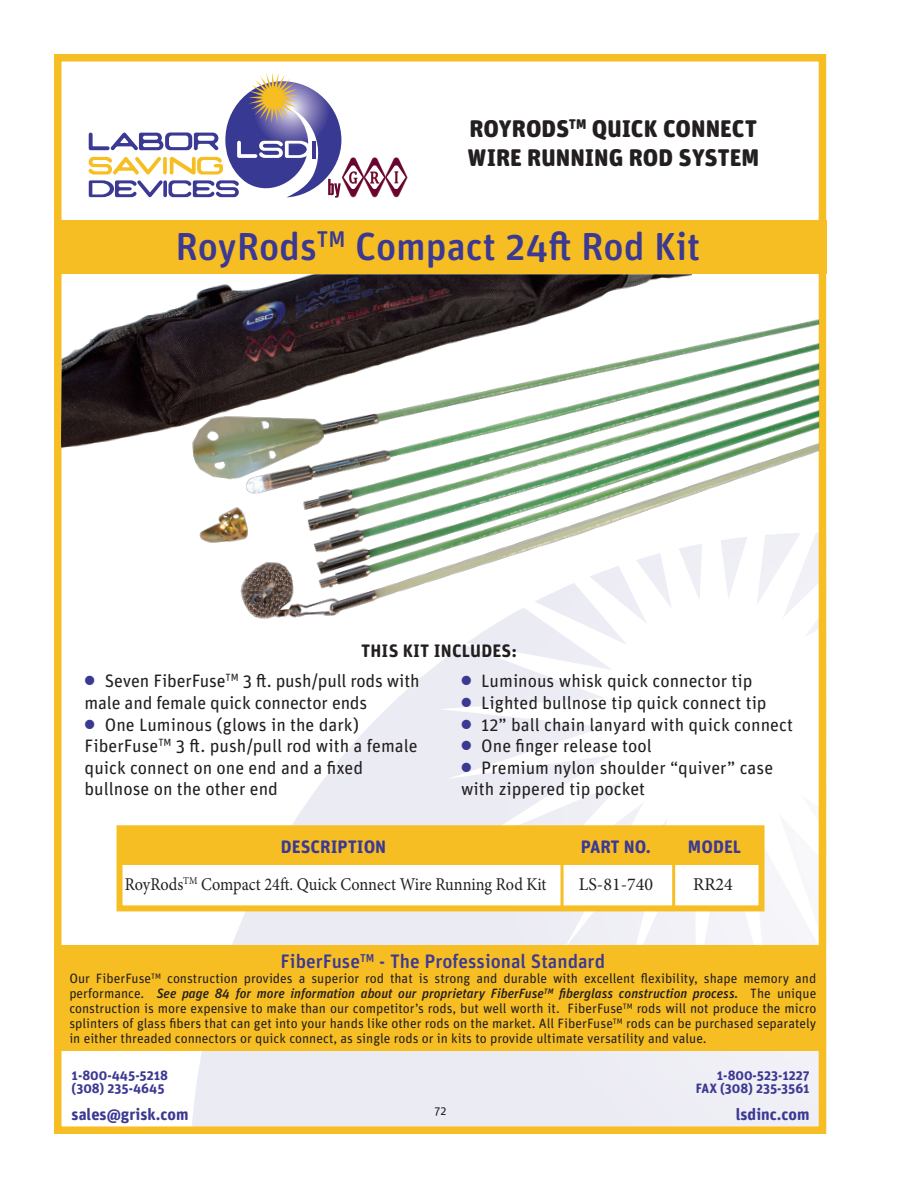
<style>
.page{position:relative;width:918px;height:1188px;background:#fff}
.page>*{position:absolute;margin:0;border:0;box-sizing:border-box;transform-origin:0 0}
.t1{font:500 39px "Unit Rounded Pro";color:#3c3993}
.t2{font:900 24px "Unit Rounded Pro";color:#231f20}
.t3{font:500 19.5px "Unit Rounded Pro";color:#3c3993}
.t4{font:18px/21.6px "Unit Rounded Pro";color:#231f20}
.t5{font:18px "Minion Pro";color:#231f20;scale:.9 1}
.t6{font:700 18px "Unit Rounded Pro";color:#3c3993}
.t7{font:700 18px "Unit Rounded Pro";letter-spacing:.01em;color:#231f20}
.t8{font:18px "Minion Pro";color:#231f20}
.t9{font:700 16.5px "Unit Rounded Pro";color:#3c3993}
.t10{font:13.5px/15px "Unit Rounded Pro";color:#231f20;text-align:justify}
.t11{font:700 13.5px "Unit Rounded Pro";color:#3c3993}
.t12{font:12px "Unit Rounded Pro";color:#231f20}
.s1{font-family:"Elephant";color:#3c3993}
.s2{font-weight:500;font-style:italic}
</style>
<div class="page">
<svg style="left:191px;top:662px;width:626px;height:463px"></svg>
<svg style="left:440px;top:643px;width:377px;height:303px"></svg>
<svg style="left:89px;top:73px;width:319px;height:125px"></svg>
<div style="left:54px;top:220px;width:772px;height:54px;background:#f7be23"></div>
<div style="left:54px;top:54px;width:772px;height:1080px;border:8px solid #f7be23"></div>
<div style="left:117px;top:825px;width:648px;height:86px;background:#fff;border:6px solid #f7be23"></div>
<div style="left:119px;top:829px;width:645px;height:36px;background:#f7be23"></div>
<hr style="left:561px;top:827px;width:3px;height:82px;background:#f7be23">
<hr style="left:672px;top:828px;width:3px;height:82px;background:#f7be23">
<img style="left:61px;top:274px;width:631px;height:182px">
<img style="left:169px;top:299px;width:650px;height:344px">
<div style="left:57px;top:946px;width:767px;height:105px;background:#f7be23"></div>
<p class="t2" style="left:470px;top:111px;width:289px">ROYRODS<sup>TM</sup> QUICK CONNECT</p>
<p class="t2" style="left:467px;top:140px;width:293px">WIRE RUNNING ROD SYSTEM</p>
<p class="t1" style="left:176px;top:219px;width:526px">RoyRods<sup>TM</sup> Compact 24ft Rod Kit</p>
<p class="t7" style="left:361px;top:638px;width:158px">THIS KIT INCLUDES:</p>
<p class="t4" style="left:85px;top:670px;width:337px"><span class="s1">•</span> Seven FiberFuse<sup>TM</sup> 3 ft. push/pull rods with male and female quick connector ends</p>
<p class="t4" style="left:85px;top:713px;width:335px"><span class="s1">•</span> One Luminous (glows in the dark)<br>FiberFuse<sup>TM</sup> 3 ft. push/pull rod with a female quick connect on one end and a fixed bullnose on the other end</p>
<p class="t4" style="left:461px;top:670px;width:293px"><span class="s1">•</span> Luminous whisk quick connector tip</p>
<p class="t4" style="left:461px;top:691px;width:307px"><span class="s1">•</span> Lighted bullnose tip quick connect tip</p>
<p class="t4" style="left:461px;top:713px;width:333px"><span class="s1">•</span> 12” ball chain lanyard with quick connect</p>
<p class="t4" style="left:461px;top:734px;width:192px"><span class="s1">•</span> One finger release tool</p>
<p class="t4" style="left:461px;top:756px;width:314px"><span class="s1">•</span> Premium nylon shoulder “quiver” case with zippered tip pocket</p>
<p class="t6" style="left:281px;top:834px;width:107px">DESCRIPTION</p>
<p class="t6" style="left:581px;top:834px;width:72px">PART NO.</p>
<p class="t6" style="left:688px;top:834px;width:55px">MODEL</p>
<p class="t5" style="left:125px;top:872px;width:470px">RoyRods<sup>TM</sup> Compact 24ft. Quick Connect Wire Running Rod Kit</p>
<p class="t8" style="left:579px;top:872px;width:76px">LS-81-740</p>
<p class="t8" style="left:693px;top:872px;width:41px">RR24</p>
<p class="t3" style="left:281px;top:948px;width:326px">FiberFuse<sup>TM</sup> - The Professional Standard</p>
<p class="t10" style="left:69px;top:970px;width:749px">Our FiberFuse<sup>TM</sup> construction provides a superior rod that is strong and durable with excellent flexibility, shape memory and performance. <span class="s2">See page 84 for more information about our proprietary FiberFuse</span><sup>TM</sup> <span class="s2">fiberglass construction process.</span> The unique construction is more expensive to make than our competitor’s rods, but well worth it. FiberFuse<sup>TM</sup> rods will not produce the micro splinters of glass fibers that can get into your hands like other rods on the market. All FiberFuse<sup>TM</sup> rods can be purchased separately in either threaded connectors or quick connect, as single rods or in kits to provide ultimate versatility and value.</p>
<p class="t11" style="left:72px;top:1066px;width:98px">1-800-445-5218</p>
<p class="t11" style="left:717px;top:1066px;width:94px">1-800-523-1227</p>
<p class="t11" style="left:72px;top:1079px;width:95px">(308) 235-4645</p>
<p class="t11" style="left:696px;top:1079px;width:115px">FAX (308) 235-3561</p>
<p class="t9" style="left:72px;top:1103px;width:119px">sales@grisk.com</p>
<p class="t12" style="left:435px;top:1103px;width:14px">72</p>
<p class="t9" style="left:736px;top:1103px;width:75px">lsdinc.com</p>
</div>
